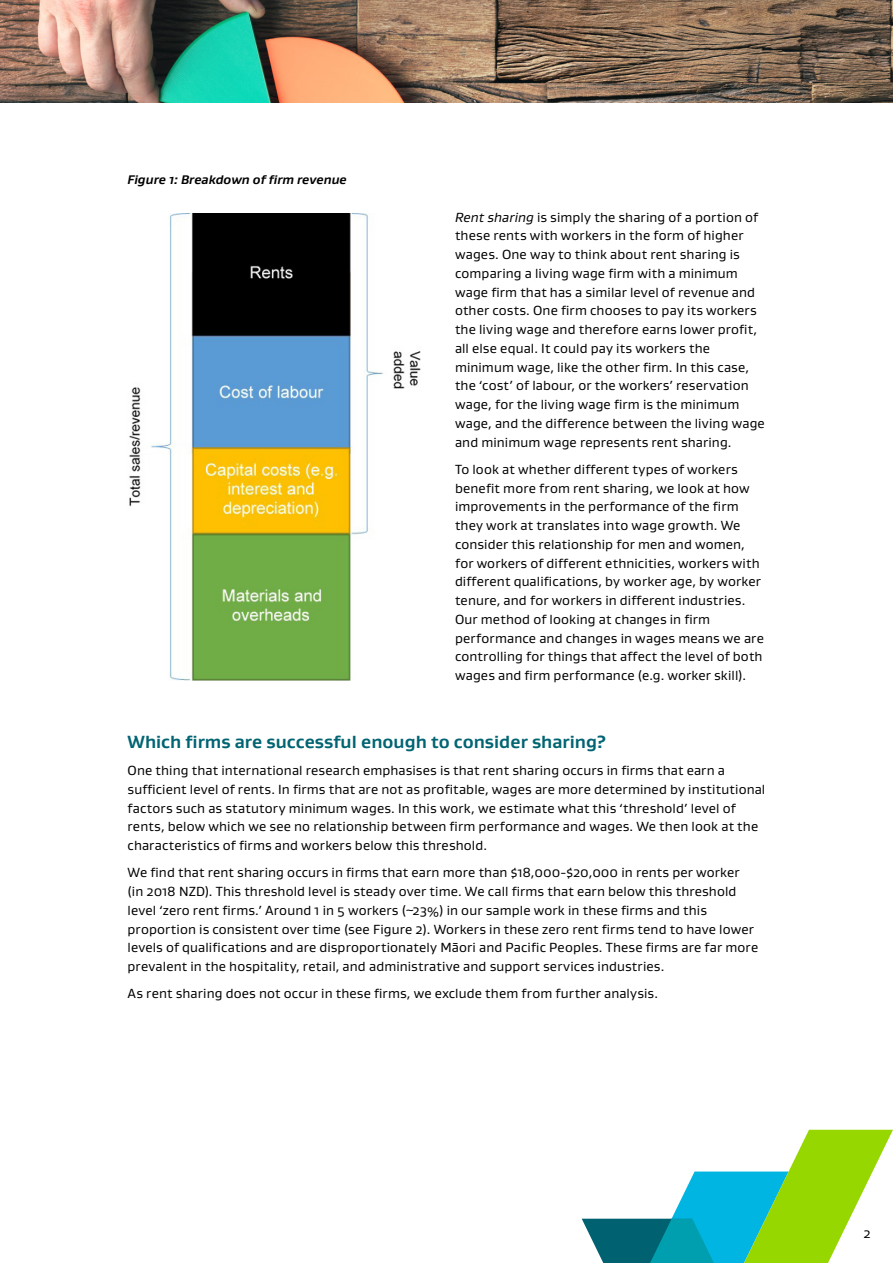
<style>
.page{position:relative;width:893px;height:1263px;background:#fff}
.page>*{position:absolute;margin:0;border:0;box-sizing:border-box;transform-origin:0 0}
.t1{font:700 18px "Gustan";color:#006472}
.t2{font:13.5px/18.8px "Gustan";letter-spacing:.01em;color:#000}
.t3{font:italic 700 12.75px "Gustan";color:#000}
.s1{font-style:italic}
</style>
<div class="page">
<img style="left:0;top:0;width:893px;height:103px">
<svg style="left:581px;top:1130px;width:312px;height:133px"></svg>
<img style="left:129px;top:213px;width:292px;height:467px">
<p class="t3" style="left:128px;top:171px;width:221px">Figure 1: Breakdown of firm revenue</p>
<p class="t2" style="left:455px;top:207px;width:311px"><span class="s1">Rent sharing</span> is simply the sharing of a portion of these rents with workers in the form of higher wages. One way to think about rent sharing is comparing a living wage firm with a minimum wage firm that has a similar level of revenue and other costs. One firm chooses to pay its workers the living wage and therefore earns lower profit, all else equal. It could pay its workers the minimum wage, like the other firm. In this case, the ‘cost’ of labour, or the workers’ reservation wage, for the living wage firm is the minimum wage, and the difference between the living wage and minimum wage represents rent sharing.</p>
<p class="t2" style="left:455px;top:459px;width:310px">To look at whether different types of workers benefit more from rent sharing, we look at how improvements in the performance of the firm they work at translates into wage growth. We consider this relationship for men and women, for workers of different ethnicities, workers with different qualifications, by worker age, by worker tenure, and for workers in different industries.<br>Our method of looking at changes in firm performance and changes in wages means we are controlling for things that affect the level of both wages and firm performance (e.g. worker skill).</p>
<h1 class="t1" style="left:128px;top:730px;width:480px">Which firms are successful enough to consider sharing?</h1>
<p class="t2" style="left:128px;top:761px;width:639px">One thing that international research emphasises is that rent sharing occurs in firms that earn a sufficient level of rents. In firms that are not as profitable, wages are more determined by institutional factors such as statutory minimum wages. In this work, we estimate what this ‘threshold’ level of rents, below which we see no relationship between firm performance and wages. We then look at the characteristics of firms and workers below this threshold.</p>
<p class="t2" style="left:128px;top:863px;width:632px">We find that rent sharing occurs in firms that earn more than $18,000-$20,000 in rents per worker (in 2018 NZD). This threshold level is steady over time. We call firms that earn below this threshold level ‘zero rent firms.’ Around 1 in 5 workers (~23%) in our sample work in these firms and this proportion is consistent over time (see Figure 2). Workers in these zero rent firms tend to have lower levels of qualifications and are disproportionately Māori and Pacific Peoples. These firms are far more prevalent in the hospitality, retail, and administrative and support services industries.</p>
<p class="t2" style="left:128px;top:984px;width:532px">As rent sharing does not occur in these firms, we exclude them from further analysis.</p>
<p class="t2" style="left:864px;top:1223px;width:9px">2</p>
</div>
